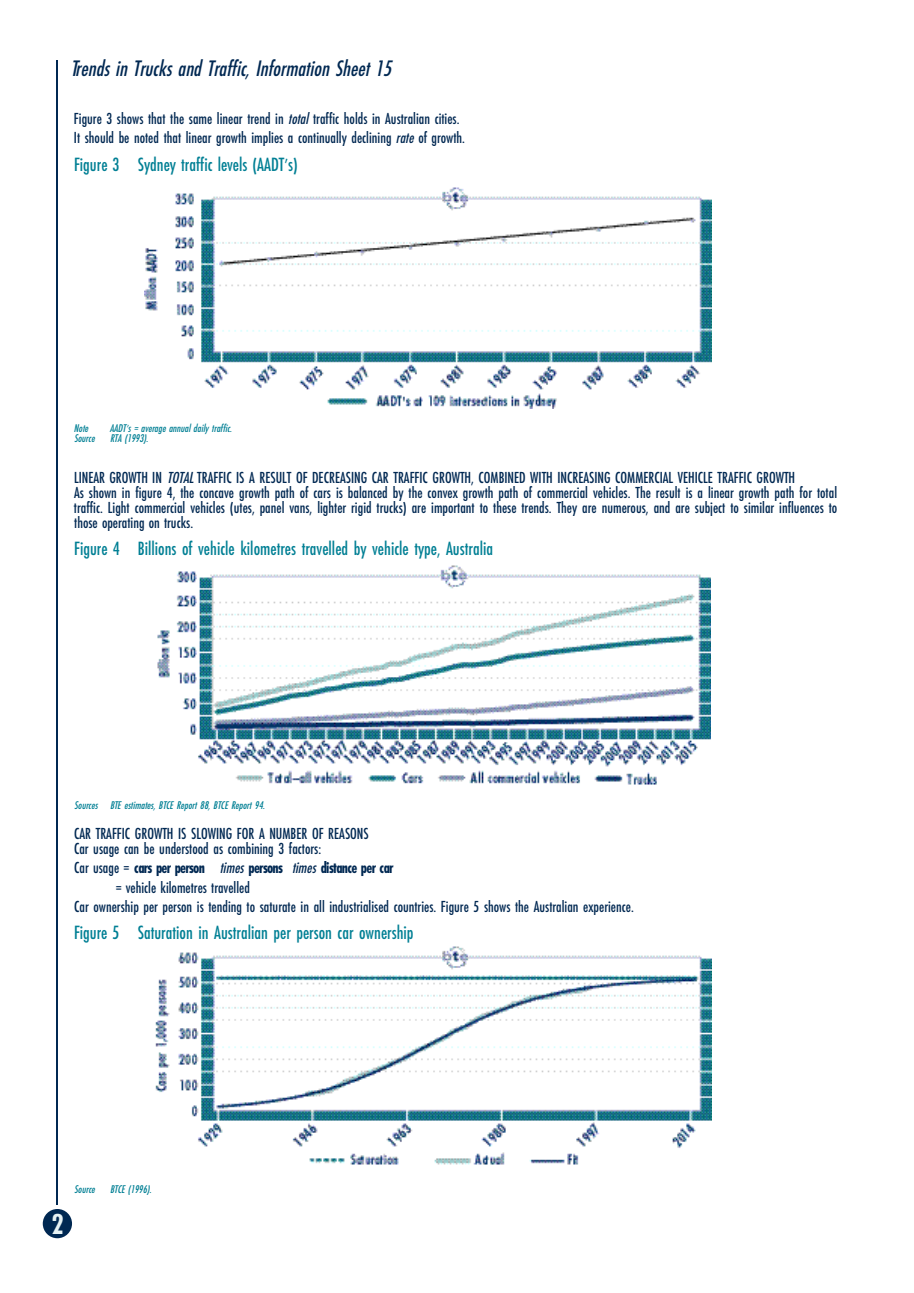
<style>
.page{position:relative;width:914px;height:1293px;background:#fff}
.page>*{position:absolute;margin:0;border:0;box-sizing:border-box;transform-origin:0 0}
.t1{font:700 condensed 27px "Futurist";color:#e6f2f4}
.t2{font:italic condensed 21px "Futurist";color:#002852}
.t3{font:18px "Futurist Condensed";color:#007f94}
.t4{font:15px/15px "Futurist Condensed";color:#002852}
.t5{font:700 condensed 15px "Futurist";color:#002852}
.t6{font:italic condensed 10.5px "Futurist";color:#007f94}
.s1{font-family:"Futurist";font-style:italic;font-stretch:condensed}
.s2{font-family:"Futurist Condensed";font-weight:400;font-stretch:normal}
.s3{font-weight:400;font-style:italic}
</style>
<div class="page">
<div style="left:43px;top:1209px;width:29px;height:29px;background:#002852;border-radius:15px"></div>
<hr style="left:57px;top:60px;width:1px;height:1145px;background:#002852">
<img style="left:155px;top:946px;width:556px;height:219px">
<img style="left:157px;top:565px;width:553px;height:220px">
<img style="left:144px;top:187px;width:567px;height:222px">
<h2 class="t2" style="left:71px;top:58px;width:322px">Trends in Trucks and Traffic, Information Sheet 15</h2>
<p class="t4" style="left:74px;top:110px;width:392px;line-height:19.2px">Figure 3 shows that the same linear trend in <span class="s1">total</span> traffic holds in Australian cities.<br>It should be noted that linear growth implies a continually declining <span class="s1">rate</span> of growth.</p>
<p class="t3" style="left:74px;top:155px;width:225px">Figure 3 Sydney traffic levels (AADT’s)</p>
<p class="t6" style="left:74px;top:423px;width:16px">Note</p>
<p class="t6" style="left:110px;top:423px;width:123px">AADT’s = average annual daily traffic.</p>
<p class="t6" style="left:74px;top:433px;width:22px">Source</p>
<p class="t6" style="left:110px;top:433px;width:40px">RTA (1993).</p>
<p class="t4" style="left:74px;top:471px;width:765px">LINEAR GROWTH IN <span class="s1">TOTAL</span> TRAFFIC IS A RESULT OF DECREASING CAR TRAFFIC GROWTH, COMBINED WITH INCREASING COMMERCIAL VEHICLE TRAFFIC GROWTH<br>As shown in figure 4, the concave growth path of cars is balanced by the convex growth path of commercial vehicles. The result is a linear growth path for total traffic. Light commercial vehicles (utes, panel vans, lighter rigid trucks) are important to these trends. They are numerous, and are subject to similar influences to those operating on trucks.</p>
<p class="t3" style="left:74px;top:540px;width:420px">Figure 4 Billions of vehicle kilometres travelled by vehicle type, Australia</p>
<p class="t6" style="left:74px;top:800px;width:192px">Sources BTE estimates, BTCE Report 88, BTCE Report 94.</p>
<p class="t4" style="left:74px;top:827px;width:296px">CAR TRAFFIC GROWTH IS SLOWING FOR A NUMBER OF REASONS<br>Car usage can be understood as combining 3 factors:</p>
<p class="t5" style="left:74px;top:860px;width:320px"><span class="s2">Car usage =</span> cars per person <span class="s3">times</span> persons <span class="s3">times</span> distance per car</p>
<p class="t4" style="left:74px;top:878px;width:561px;line-height:19.2px;text-indent:41px">= vehicle kilometres travelled<br>Car ownership per person is tending to saturate in all industrialised countries. Figure 5 shows the Australian experience.</p>
<p class="t3" style="left:74px;top:924px;width:341px">Figure 5 Saturation in Australian per person car ownership</p>
<h1 class="t1" style="left:51px;top:1211px;width:12px">2</h1>
<p class="t6" style="left:74px;top:1184px;width:22px">Source</p>
<p class="t6" style="left:110px;top:1184px;width:43px">BTCE (1996).</p>
</div>
